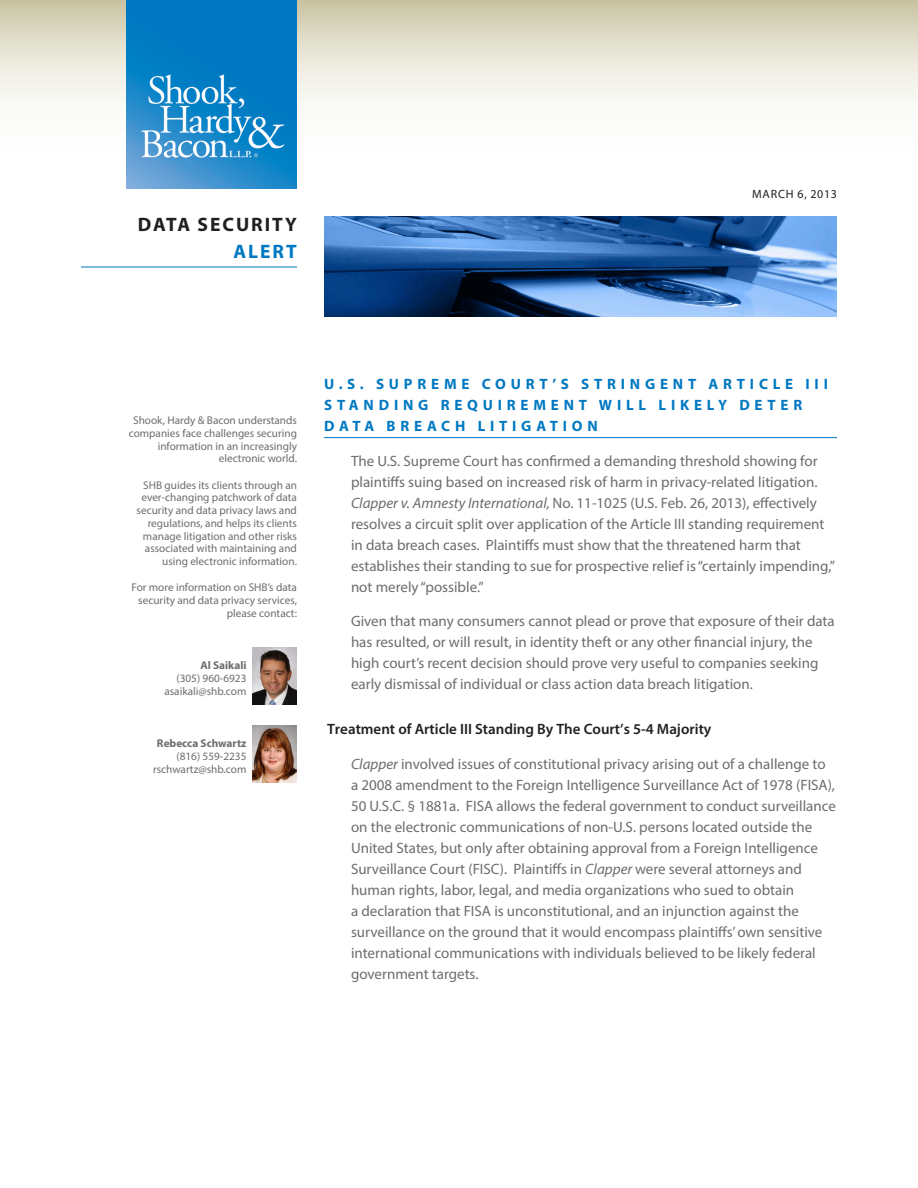
<style>
.page{position:relative;width:918px;height:1188px;background:#fff}
.page>*{position:absolute;margin:0;border:0;box-sizing:border-box;transform-origin:0 0}
.t1{font:700 19.5px/27px "Myriad Pro";letter-spacing:.1em;color:#231f20;text-align:right}
.Body{font:15px/21px "Myriad Pro";color:#6c6d70}
.Head{font:700 15px/21px "Myriad Pro";letter-spacing:.32em;color:#0079c2}
.Subhead{font:600 15px "Myriad Pro";color:#231f20}
.t2{font:12px "Myriad Pro";letter-spacing:.06em;color:#231f20}
.Body-2{font:11.25px/12.8px "Myriad Pro";color:#6c6d70;text-align:right}
.s1{color:#0079c2}
.s2{font-weight:700}
.s3{font-style:italic}
</style>
<div class="page">
<svg style="left:0;top:0;width:918px;height:101px;background:#e4e1d0"></svg>
<hr style="left:81px;top:267px;width:216px;height:1px;background:#0079c2">
<img style="left:126px;top:0;width:171px;height:189px">
<hr style="left:324px;top:437px;width:513px;height:1px;background:#0079c2">
<img style="left:324px;top:216px;width:513px;height:100px">
<img style="left:253px;top:648px;width:44px;height:57px">
<img style="left:253px;top:726px;width:44px;height:57px">
<p class="t1" style="left:138px;top:210px;width:161px">DATA SECURITY<br><span class="s1">ALERT</span></p>
<p class="t2" style="left:752px;top:187px;width:86px">MARCH 6, 2013</p>
<p class="Body-2" style="left:129px;top:414px;width:170px">Shook, Hardy &amp; Bacon understands companies face challenges securing information in an increasingly electronic world.</p>
<p class="Body-2" style="left:137px;top:478px;width:162px">SHB guides its clients through an ever-changing patchwork of data security and data privacy laws and regulations, and helps its clients manage litigation and other risks associated with maintaining and using electronic information.</p>
<p class="Body-2" style="left:132px;top:581px;width:167px">For more information on SHB’s data security and data privacy services, please contact:</p>
<p class="Body-2" style="left:164px;top:659px;width:84px"><span class="s2">Al Saikali<br></span>(305) 960-6923 asaikali@shb.com</p>
<p class="Body-2" style="left:153px;top:737px;width:95px"><span class="s2">Rebecca Schwartz </span>(816) 559-2235 rschwartz@shb.com</p>
<p class="Head" style="left:324px;top:373px;width:505px">U.S. SUPREME COURT’S STRINGENT ARTICLE III<br>STANDING REQUIREMENT WILL LIKELY DETER<br>DATA BREACH LITIGATION</p>
<p class="Body" style="left:351px;top:450px;width:486px">The U.S. Supreme Court has confirmed a demanding threshold showing for plaintiffs suing based on increased risk of harm in privacy-related litigation.<br><span class="s3">Clapper v. Amnesty International,</span> No. 11-1025 (U.S. Feb. 26, 2013), effectively resolves a circuit split over application of the Article III standing requirement in data breach cases. Plaintiffs must show that the threatened harm that establishes their standing to sue for prospective relief is “certainly impending,” not merely “possible.”</p>
<p class="Body" style="left:351px;top:610px;width:485px">Given that many consumers cannot plead or prove that exposure of their data has resulted, or will result, in identity theft or any other financial injury, the high court’s recent decision should prove very useful to companies seeking early dismissal of individual or class action data breach litigation.</p>
<p class="Subhead" style="left:327px;top:720px;width:386px">Treatment of Article III Standing By The Court’s 5-4 Majority</p>
<p class="Body" style="left:351px;top:753px;width:486px"><span class="s3">Clapper</span> involved issues of constitutional privacy arising out of a challenge to a 2008 amendment to the Foreign Intelligence Surveillance Act of 1978 (FISA), 50 U.S.C. § 1881a. FISA allows the federal government to conduct surveillance on the electronic communications of non-U.S. persons located outside the United States, but only after obtaining approval from a Foreign Intelligence Surveillance Court (FISC). Plaintiffs in <span class="s3">Clapper</span> were several attorneys and human rights, labor, legal, and media organizations who sued to obtain<br>a declaration that FISA is unconstitutional, and an injunction against the surveillance on the ground that it would encompass plaintiffs’ own sensitive international communications with individuals believed to be likely federal government targets.</p>
</div>
